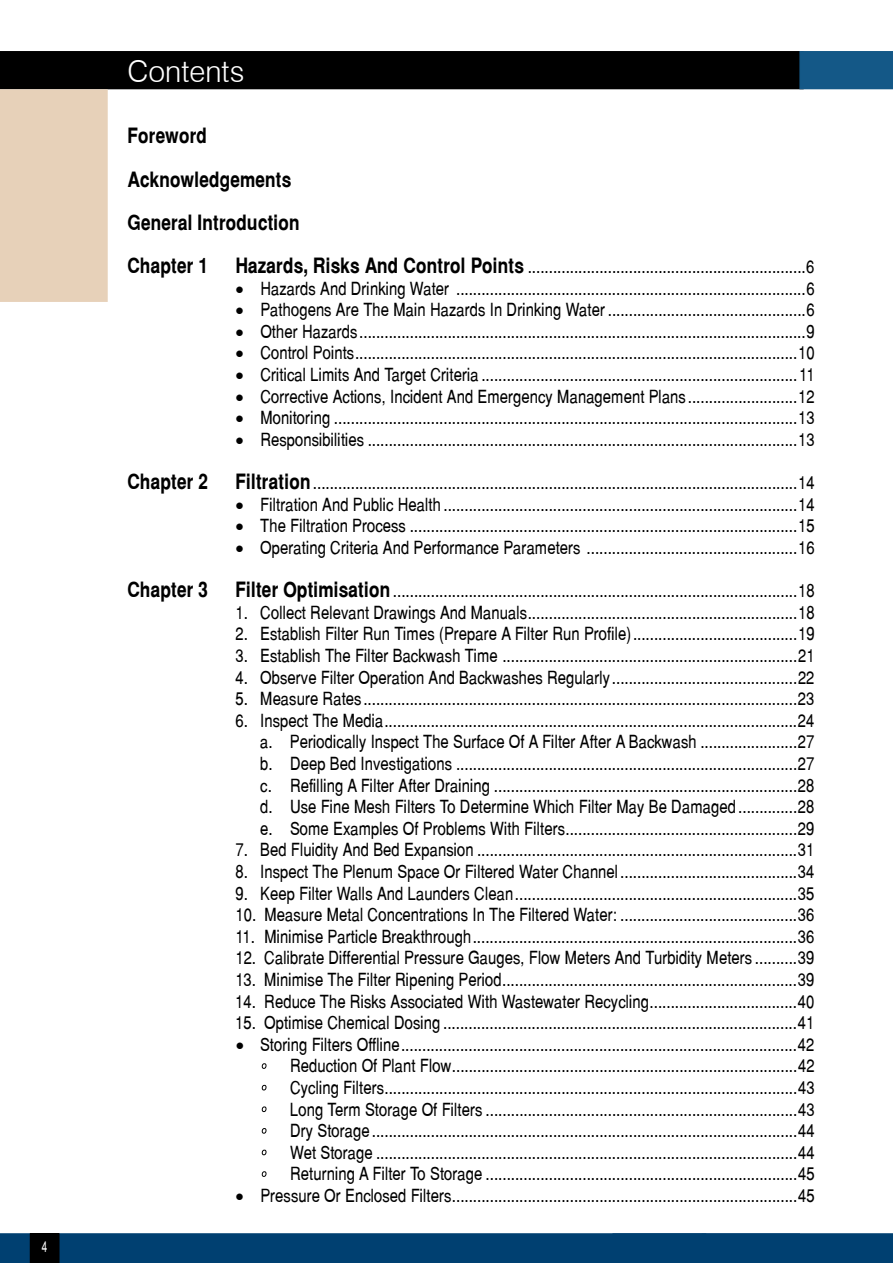
<style>
.page{position:relative;width:893px;height:1263px;background:#fff}
.page>*{position:absolute;margin:0;border:0;box-sizing:border-box;transform-origin:0 0}
.t1{font:300 30px "Swiss 721 BT";color:#fff}
.t2{font:700 21px/43.2px "Switzerland Narrow";letter-spacing:.005em;color:#000}
.t3{font:18px/21.6px "Switzerland Narrow Plain";letter-spacing:.005em;color:#000;text-align:justify}
.t4{font:15px "Switzerland Narrow Plain";color:#fff;scale:.8 1}
.s1{font-family:"Switzerland Narrow";font-weight:700;font-size:21px}
</style>
<div class="page">
<div style="left:0;top:1233px;width:893px;height:30px;background:#004071"></div>
<svg style="left:0;top:51px;width:893px;height:251px"></svg>
<svg style="left:261px;top:1063px;width:6px;height:6px"></svg>
<svg style="left:261px;top:1084px;width:6px;height:7px"></svg>
<svg style="left:261px;top:1106px;width:6px;height:7px"></svg>
<svg style="left:261px;top:1128px;width:6px;height:6px"></svg>
<svg style="left:261px;top:1149px;width:6px;height:7px"></svg>
<svg style="left:261px;top:1171px;width:6px;height:6px"></svg>
<p class="t4" style="left:42px;top:1241px;width:8px">4</p>
<h1 class="t1" style="left:128px;top:59px;width:118px">Contents</h1>
<p class="t2" style="left:128px;top:116px;width:174px">Foreword<br>Acknowledgements<br>General Introduction<br>Chapter 1</p>
<p class="t3" style="left:236px;top:257px;width:580px"><span class="s1">Hazards, Risks And Control Points</span> ..................................................................6</p>
<p class="t3" style="left:236px;top:279px;width:581px">• Hazards And Drinking Water ...................................................................................6</p>
<p class="t3" style="left:236px;top:301px;width:581px">• Pathogens Are The Main Hazards In Drinking Water ...............................................6</p>
<p class="t3" style="left:236px;top:322px;width:581px">• Other Hazards ..........................................................................................................9</p>
<p class="t3" style="left:236px;top:344px;width:581px">• Control Points .........................................................................................................10</p>
<p class="t3" style="left:236px;top:365px;width:581px">• Critical Limits And Target Criteria ...........................................................................11</p>
<p class="t3" style="left:236px;top:387px;width:581px">• Corrective Actions, Incident And Emergency Management Plans ..........................12</p>
<p class="t3" style="left:236px;top:409px;width:581px">• Monitoring ..............................................................................................................13</p>
<p class="t3" style="left:236px;top:430px;width:581px">• Responsibilities ......................................................................................................13</p>
<p class="t2" style="left:128px;top:462px;width:82px">Chapter 2</p>
<p class="t3" style="left:236px;top:473px;width:580px"><span class="s1">Filtration</span> ...................................................................................................................14</p>
<p class="t3" style="left:236px;top:495px;width:580px">• Filtration And Public Health ....................................................................................14</p>
<p class="t3" style="left:236px;top:517px;width:580px">• The Filtration Process ............................................................................................15</p>
<p class="t3" style="left:235px;top:538px;width:580px">• Operating Criteria And Performance Parameters ..................................................16</p>
<p class="t2" style="left:128px;top:570px;width:82px">Chapter 3</p>
<p class="t3" style="left:236px;top:581px;width:580px"><span class="s1">Filter Optimisation</span> ................................................................................................18</p>
<p class="t3" style="left:236px;top:603px;width:580px">1. Collect Relevant Drawings And Manuals ................................................................18</p>
<p class="t3" style="left:236px;top:625px;width:580px">2. Establish Filter Run Times (Prepare A Filter Run Profile) .......................................19</p>
<p class="t3" style="left:236px;top:646px;width:580px">3. Establish The Filter Backwash Time ......................................................................21</p>
<p class="t3" style="left:235px;top:668px;width:580px">4. Observe Filter Operation And Backwashes Regularly ............................................22</p>
<p class="t3" style="left:235px;top:689px;width:580px">5. Measure Rates .......................................................................................................23</p>
<p class="t3" style="left:260px;top:711px;width:556px;text-indent:-25px">6. Inspect The Media ..................................................................................................24 a. Periodically Inspect The Surface Of A Filter After A Backwash .......................27 b. Deep Bed Investigations .................................................................................27 c. Refilling A Filter After Draining ........................................................................28 d. Use Fine Mesh Filters To Determine Which Filter May Be Damaged ..............28 e. Some Examples Of Problems With Filters .......................................................29</p>
<p class="t3" style="left:235px;top:841px;width:580px">7. Bed Fluidity And Bed Expansion ............................................................................31</p>
<p class="t3" style="left:235px;top:862px;width:580px">8. Inspect The Plenum Space Or Filtered Water Channel ..........................................34</p>
<p class="t3" style="left:235px;top:884px;width:580px">9. Keep Filter Walls And Launders Clean ...................................................................35</p>
<p class="t3" style="left:235px;top:905px;width:580px">10. Measure Metal Concentrations In The Filtered Water: ..........................................36</p>
<p class="t3" style="left:235px;top:927px;width:580px">11. Minimise Particle Breakthrough .............................................................................36</p>
<p class="t3" style="left:235px;top:949px;width:580px">12. Calibrate Differential Pressure Gauges, Flow Meters And Turbidity Meters ..........39</p>
<p class="t3" style="left:235px;top:970px;width:580px">13. Minimise The Filter Ripening Period ......................................................................39</p>
<p class="t3" style="left:235px;top:992px;width:580px">14. Reduce The Risks Associated With Wastewater Recycling ...................................40</p>
<p class="t3" style="left:235px;top:1013px;width:580px">15. Optimise Chemical Dosing ....................................................................................41</p>
<p class="t3" style="left:290px;top:1035px;width:526px;text-indent:-54px">• Storing Filters Offline ..............................................................................................42<br>Reduction Of Plant Flow ..................................................................................42<br>Cycling Filters ..................................................................................................43<br>Long Term Storage Of Filters ..........................................................................43<br>Dry Storage .....................................................................................................44<br>Wet Storage ....................................................................................................44<br>Returning A Filter To Storage ..........................................................................45</p>
<p class="t3" style="left:236px;top:1186px;width:581px">• Pressure Or Enclosed Filters ..................................................................................45</p>
</div>
